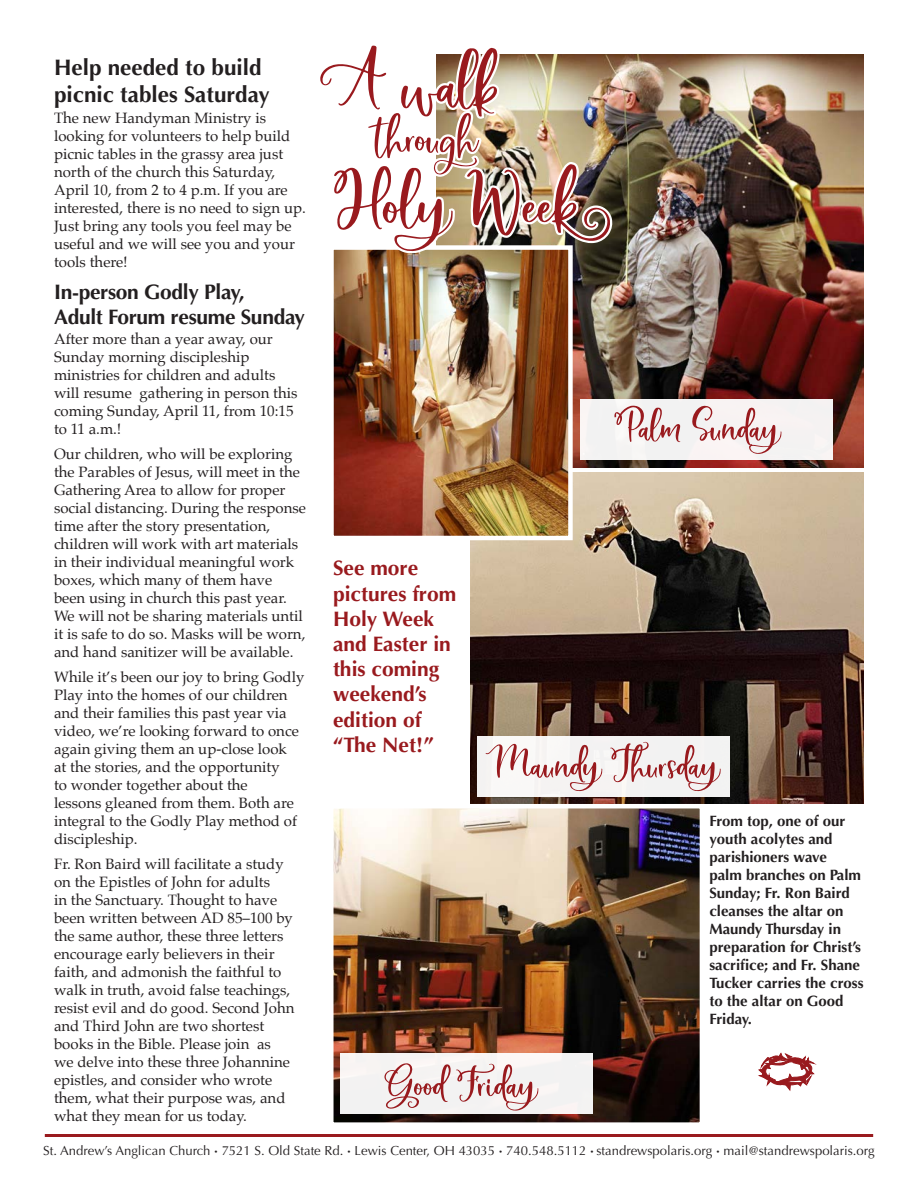
<style>
.page{position:relative;width:918px;height:1188px;background:#fff}
.page>*{position:absolute;margin:0;border:0;box-sizing:border-box;transform-origin:0 0}
.t1{font:60px "Bushel And Peck Script";color:#991a1e}
.t2{font:700 22.5px/27px "Optima";color:#231f20}
.t3{font:700 21px/25.2px "Optima";color:#991a1e}
.t4{font:700 21px/25.2px "Optima";letter-spacing:-.015em;color:#231f20}
.t5{font:15px/18px "Palatino";color:#231f20}
.t6{font:700 15px/18px "Optima";color:#231f20}
.t7{font:13.2px "Optima";color:#231f20}
.s1{font-family:"Galahad Std"}
</style>
<div class="page">
<hr style="left:45px;top:1134px;width:828px;height:3px;background:#991a1e">
<img style="left:573px;top:54px;width:290px;height:414px">
<img style="left:470px;top:473px;width:394px;height:331px">
<img style="left:334px;top:809px;width:365px;height:313px">
<div style="left:329px;top:804px;width:375px;height:323px;border:4px solid #fff"></div>
<img style="left:334px;top:253px;width:234px;height:282px">
<div style="left:329px;top:245px;width:244px;height:295px;border:4px solid #fff"></div>
<div style="left:580px;top:399px;width:253px;height:61px;background:#f4f2f2"></div>
<div style="left:477px;top:736px;width:253px;height:60px;background:#f3f2f2"></div>
<div style="left:340px;top:1053px;width:253px;height:61px;background:#f3f2f2"></div>
<img style="left:320px;top:45px;width:293px;height:208px">
<svg style="left:758px;top:1053px;width:59px;height:38px"></svg>
<p class="t2" style="left:54px;top:54px;width:217px">Help needed to build picnic tables Saturday</p>
<p class="t5" style="left:54px;top:109px;width:253px">The new Handyman Ministry is looking for volunteers to help build picnic tables in the grassy area just north of the church this Saturday,<br>April 10, from 2 to 4 p.m. If you are interested, there is no need to sign up.<br>Just bring any tools you feel may be useful and we will see you and your tools there!</p>
<p class="t4" style="left:54px;top:280px;width:253px">In-person Godly Play,<br>Adult Forum resume Sunday</p>
<p class="t5" style="left:54px;top:330px;width:245px">After more than a year away, our<br>Sunday morning discipleship ministries for children and adults will resume gathering in person this coming Sunday, April 11, from 10:15 to 11 a.m.!</p>
<p class="t5" style="left:54px;top:445px;width:254px">Our children, who will be exploring the Parables of Jesus, will meet in the Gathering Area to allow for proper social distancing. During the response time after the story presentation, children will work with art materials in their individual meaningful work boxes, which many of them have been using in church this past year.<br>We will not be sharing materials until it is safe to do so. Masks will be worn, and hand sanitizer will be available.</p>
<p class="t5" style="left:54px;top:668px;width:252px">While it’s been our joy to bring Godly<br>Play into the homes of our children and their families this past year via video, we’re looking forward to once again giving them an up-close look<br>at the stories, and the opportunity<br>to wonder together about the<br>lessons gleaned from them. Both are integral to the Godly Play method of discipleship.</p>
<p class="t5" style="left:54px;top:854px;width:242px">Fr. Ron Baird will facilitate a study on the Epistles of John for adults<br>in the Sanctuary. Thought to have been written between AD 85–100 by the same author, these three letters encourage early believers in their faith, and admonish the faithful to walk in truth, avoid false teachings, resist evil and do good. Second John and Third John are two shortest books in the Bible. Please join as<br>we delve into these three Johannine epistles, and consider who wrote them, what their purpose was, and what they mean for us today.</p>
<p class="t1" style="left:616px;top:399px;width:164px">Palm Sunday</p>
<p class="t3" style="left:333px;top:556px;width:125px">See more pictures from<br>Holy Week and Easter in this coming weekend’s edition of “The Net!”</p>
<p class="t1" style="left:487px;top:736px;width:233px">Maundy Thursday</p>
<p class="t6" style="left:709px;top:812px;width:156px">From top, one of our youth acolytes and parishioners wave<br>palm branches on Palm<br>Sunday; Fr. Ron Baird cleanses the altar on<br>Maundy Thursday in preparation for Christ’s sacrifice; and Fr. Shane<br>Tucker carries the cross to the altar on Good<br>Friday.</p>
<p class="t1" style="left:384px;top:1056px;width:153px">Good Friday</p>
<p class="t7" style="left:43px;top:1143px;width:833px">St. Andrew’s Anglican Church <span class="s1">•</span> 7521 S. Old State Rd. <span class="s1">•</span> Lewis Center, OH 43035 <span class="s1">•</span> 740.548.5112 <span class="s1">•</span> standrewspolaris.org <span class="s1">•</span> mail@standrewspolaris.org</p>
</div>
